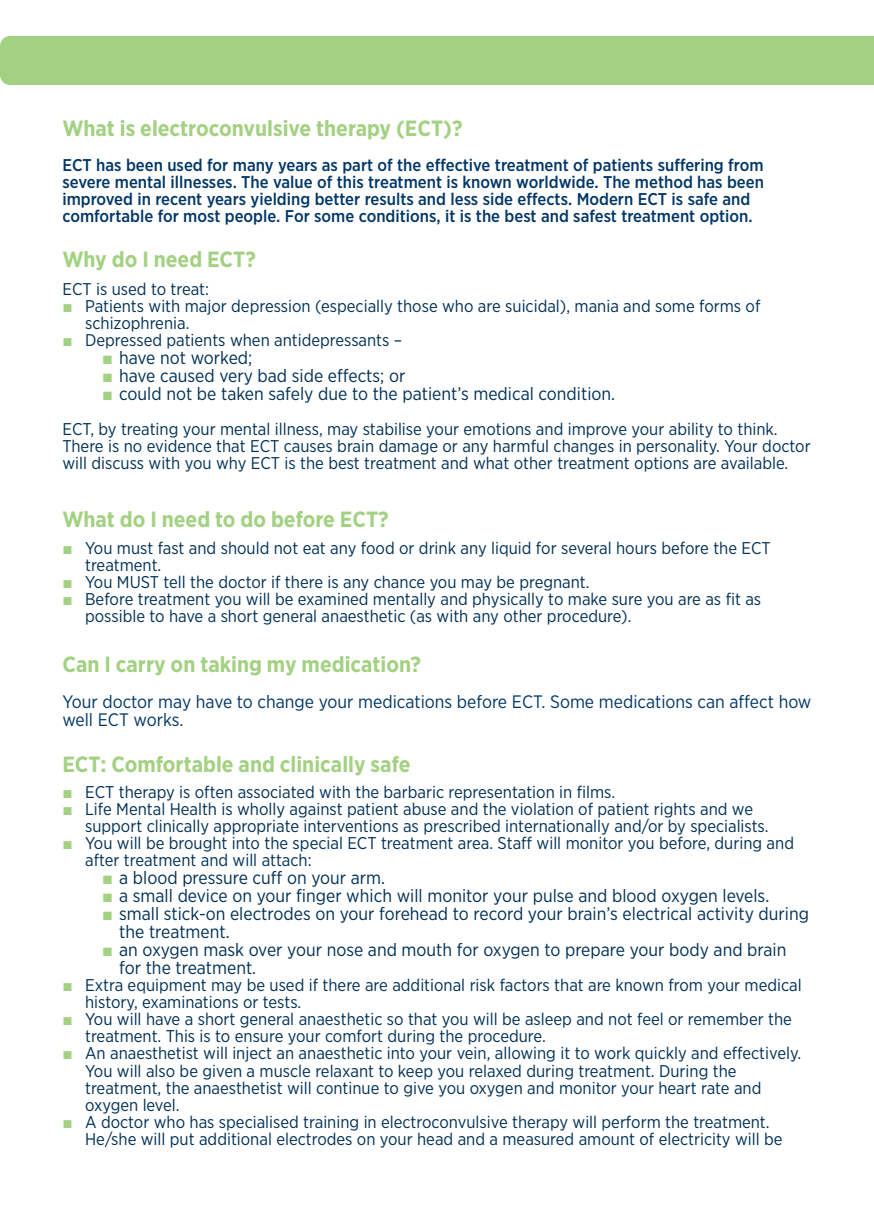
<style>
.page{position:relative;width:874px;height:1225px;background:#fff}
.page>*{position:absolute;margin:0;border:0;box-sizing:border-box;transform-origin:0 0}
.t1{font:700 22px "Gotham Narrow";color:#a3d182}
.t2{font:18px/18px "Gotham Narrow";color:#003056}
.t3{font:18px/18px "Gotham Narrow";color:#003667}
.Bullet_List_Level_1{font:17px/17px "Gotham Narrow";color:#003056}
.t4{font:500 17px/17px "Gotham Narrow";color:#003667}
.s1{font-family:"Arial";color:#a3d182}
</style>
<div class="page">
<div style="left:0;top:36px;width:873px;height:49px;background:#a3d182"></div>
<p class="t1" style="left:62px;top:114px;width:401px">What is electroconvulsive therapy (ECT)?</p>
<p class="t4" style="left:62px;top:156px;width:702px">ECT has been used for many years as part of the effective treatment of patients suffering from severe mental illnesses. The value of this treatment is known worldwide. The method has been improved in recent years yielding better results and less side effects. Modern ECT is safe and comfortable for most people. For some conditions, it is the best and safest treatment option.</p>
<p class="t1" style="left:62px;top:245px;width:195px">Why do I need ECT?</p>
<p class="Bullet_List_Level_1" style="left:62px;top:280px;width:148px">ECT is used to treat:</p>
<p class="Bullet_List_Level_1" style="left:85px;top:297px;width:676px;text-indent:-23px"><span class="s1">■</span> Patients with major depression (especially those who are suicidal), mania and some forms of schizophrenia.</p>
<p class="Bullet_List_Level_1" style="left:62px;top:331px;width:341px"><span class="s1">■</span> Depressed patients when antidepressants –</p>
<p class="t2" style="left:102px;top:348px;width:152px"><span class="s1">■</span> have not worked;</p>
<p class="t2" style="left:102px;top:366px;width:304px"><span class="s1">■</span> have caused very bad side effects; or</p>
<p class="t2" style="left:102px;top:384px;width:514px"><span class="s1">■</span> could not be taken safely due to the patient’s medical condition.</p>
<p class="Bullet_List_Level_1" style="left:62px;top:420px;width:749px">ECT, by treating your mental illness, may stabilise your emotions and improve your ability to think.<br>There is no evidence that ECT causes brain damage or any harmful changes in personality. Your doctor will discuss with you why ECT is the best treatment and what other treatment options are available.</p>
<p class="t1" style="left:62px;top:505px;width:327px">What do I need to do before ECT?</p>
<p class="Bullet_List_Level_1" style="left:85px;top:539px;width:686px;text-indent:-23px"><span class="s1">■</span> You must fast and should not eat any food or drink any liquid for several hours before the ECT treatment.</p>
<p class="Bullet_List_Level_1" style="left:62px;top:573px;width:528px"><span class="s1">■</span> You MUST tell the doctor if there is any chance you may be pregnant.</p>
<p class="Bullet_List_Level_1" style="left:85px;top:590px;width:677px;text-indent:-23px"><span class="s1">■</span> Before treatment you will be examined mentally and physically to make sure you are as fit as possible to have a short general anaesthetic (as with any other procedure).</p>
<p class="t1" style="left:62px;top:649px;width:360px">Can I carry on taking my medication?</p>
<p class="t3" style="left:62px;top:692px;width:750px">Your doctor may have to change your medications before ECT. Some medications can affect how well ECT works.</p>
<p class="t1" style="left:62px;top:750px;width:349px">ECT: Comfortable and clinically safe</p>
<p class="Bullet_List_Level_1" style="left:62px;top:783px;width:554px"><span class="s1">■</span> ECT therapy is often associated with the barbaric representation in films.</p>
<p class="Bullet_List_Level_1" style="left:85px;top:800px;width:684px;text-indent:-23px"><span class="s1">■</span> Life Mental Health is wholly against patient abuse and the violation of patient rights and we support clinically appropriate interventions as prescribed internationally and/or by specialists.</p>
<p class="Bullet_List_Level_1" style="left:85px;top:834px;width:710px;text-indent:-23px"><span class="s1">■</span> You will be brought into the special ECT treatment area. Staff will monitor you before, during and after treatment and will attach:</p>
<p class="t2" style="left:102px;top:868px;width:284px"><span class="s1">■</span> a blood pressure cuff on your arm.</p>
<p class="t2" style="left:102px;top:886px;width:668px"><span class="s1">■</span> a small device on your finger which will monitor your pulse and blood oxygen levels.</p>
<p class="t2" style="left:119px;top:904px;width:691px;text-indent:-17px"><span class="s1">■</span> small stick-on electrodes on your forehead to record your brain’s electrical activity during the treatment.</p>
<p class="t2" style="left:119px;top:940px;width:668px;text-indent:-17px"><span class="s1">■</span> an oxygen mask over your nose and mouth for oxygen to prepare your body and brain for the treatment.</p>
<p class="Bullet_List_Level_1" style="left:85px;top:976px;width:717px;text-indent:-23px"><span class="s1">■</span> Extra equipment may be used if there are additional risk factors that are known from your medical history, examinations or tests.</p>
<p class="Bullet_List_Level_1" style="left:85px;top:1010px;width:707px;text-indent:-23px"><span class="s1">■</span> You will have a short general anaesthetic so that you will be asleep and not feel or remember the treatment. This is to ensure your comfort during the procedure.</p>
<p class="Bullet_List_Level_1" style="left:85px;top:1044px;width:717px;text-indent:-23px"><span class="s1">■</span> An anaesthetist will inject an anaesthetic into your vein, allowing it to work quickly and effectively.<br>You will also be given a muscle relaxant to keep you relaxed during treatment. During the treatment, the anaesthetist will continue to give you oxygen and monitor your heart rate and oxygen level.</p>
<p class="Bullet_List_Level_1" style="left:85px;top:1112px;width:698px;text-indent:-23px"><span class="s1">■</span> A doctor who has specialised training in electroconvulsive therapy will perform the treatment.<br>He/she will put additional electrodes on your head and a measured amount of electricity will be</p>
</div>
